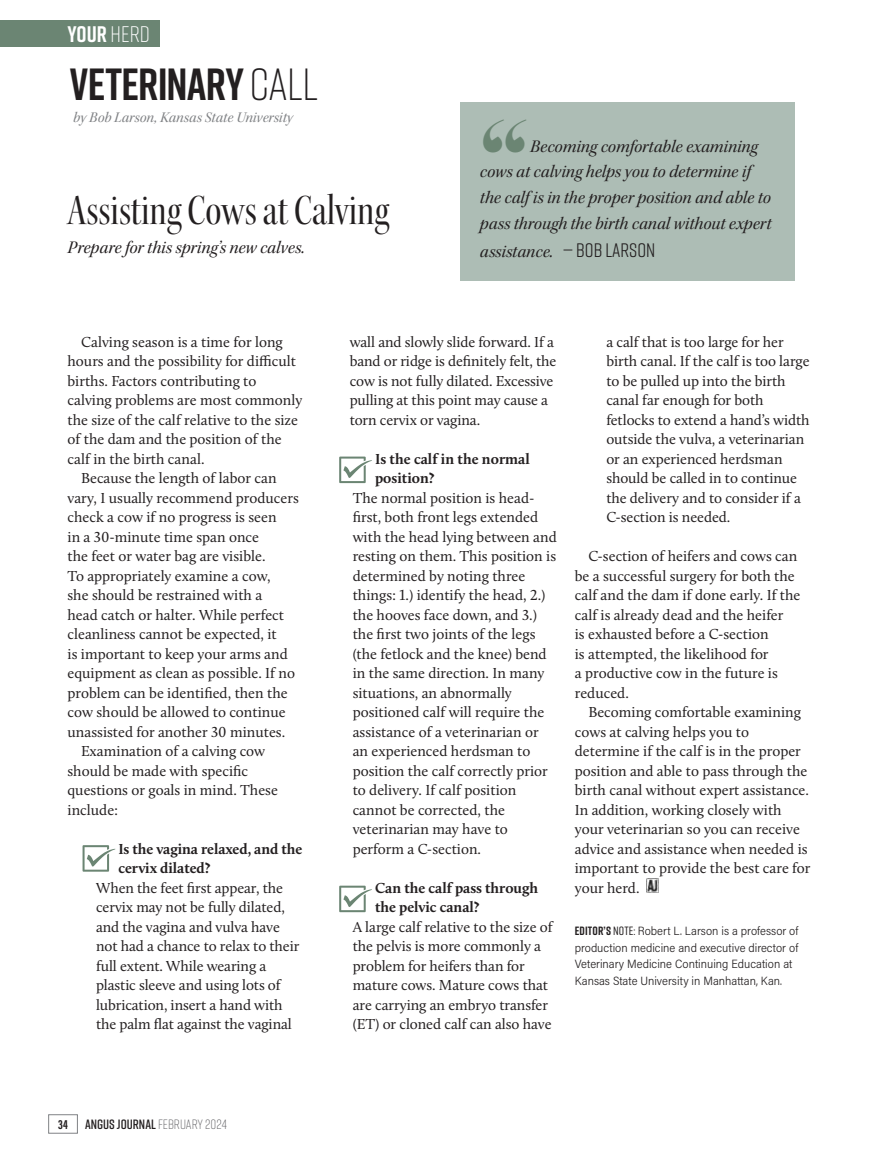
<style>
.page{position:relative;width:878px;height:1168px;background:#fff}
.page>*{position:absolute;margin:0;border:0;box-sizing:border-box;transform-origin:0 0}
.Column_Headline{font:45px "Kepler Std Cn Disp";color:#231f20}
.Column_Title{font:700 45px "Rift";letter-spacing:-.01em;color:#231f20}
.T2_Deck{font:900 45px "Abril Display";color:#6b8573}
.t1{font:700 22.5px "Rift";color:#fff}
.T2_Deck-2{font:18px/25.5px "Kepler Std It Subh";color:#231f20}
.Body_Text{font:15px/19.5px "Calluna";color:#231f20}
.Body_Text-2{font:700 15px "Calluna";letter-spacing:-.005em;color:#231f20}
.T2_Deck-3{font:15px "Kepler Std It Subh";color:#808285}
.t2{font:600 13.5px "Rift";color:#231f20}
.t3{font:700 13.5px "Acumin Pro Extra Cond";color:#231f20}
.T2_Deck-4{font:300 12px/16.5px "Acumin Pro Semi Cond";color:#231f20}
.s1{font-weight:300}
.s2{font-family:"Rift";font-size:19.5px}
.s3{font-weight:300;color:#636366}
.s4{font-family:"Rift";font-weight:700}
.s5{font-family:"Rift";font-weight:500}
</style>
<div class="page">
<svg style="left:82px;top:845px;width:33px;height:27px"></svg>
<svg style="left:339px;top:456px;width:33px;height:27px"></svg>
<svg style="left:339px;top:885px;width:33px;height:27px"></svg>
<img style="left:646px;top:878px;width:13px;height:14px">
<div style="left:460px;top:102px;width:334px;height:178px;background:#adbdb5"></div>
<div style="left:48px;top:1114px;width:30px;height:19px;border:1px solid #808285"></div>
<div style="left:0;top:20px;width:159px;height:27px;background:#6b8573"></div>
<p class="t1" style="left:68px;top:18px;width:84px">YOUR <span class="s1">HERD</span></p>
<p class="Column_Title" style="left:70px;top:52px;width:250px">VETERINARY <span class="s1">CALL</span></p>
<p class="T2_Deck-3" style="left:73px;top:109px;width:221px">by Bob Larson, Kansas State University</p>
<p class="Column_Headline" style="left:68px;top:186px;width:323px">Assisting Cows at Calving</p>
<p class="T2_Deck-2" style="left:68px;top:235px;width:239px">Prepare for this spring’s new calves.</p>
<p class="T2_Deck" style="left:480px;top:104px;width:52px">“</p>
<p class="T2_Deck-2" style="left:480px;top:134px;width:293px;text-indent:50px">Becoming comfortable examining cows at calving helps you to determine if the calf is in the proper position and able to pass through the birth canal without expert</p>
<p class="T2_Deck-2" style="left:480px;top:239px;width:177px">assistance. <span class="s2">— BOB LARSON</span></p>
<p class="Body_Text" style="left:68px;top:332px;width:236px;text-indent:14px">Calving season is a time for long hours and the possibility for difficult births. Factors contributing to calving problems are most commonly the size of the calf relative to the size of the dam and the position of the calf in the birth canal.</p>
<p class="Body_Text" style="left:68px;top:468px;width:233px;text-indent:14px">Because the length of labor can vary, I usually recommend producers check a cow if no progress is seen<br>in a 30-minute time span once<br>the feet or water bag are visible.<br>To appropriately examine a cow,<br>she should be restrained with a<br>head catch or halter. While perfect cleanliness cannot be expected, it<br>is important to keep your arms and equipment as clean as possible. If no problem can be identified, then the cow should be allowed to continue unassisted for another 30 minutes.</p>
<p class="Body_Text" style="left:68px;top:741px;width:212px;text-indent:14px">Examination of a calving cow should be made with specific questions or goals in mind. These include:</p>
<p class="Body_Text-2" style="left:118px;top:839px;width:186px">Is the vagina relaxed, and the</p>
<p class="Body_Text-2" style="left:118px;top:859px;width:93px">cervix dilated?</p>
<p class="Body_Text" style="left:96px;top:878px;width:188px">When the feet first appear, the</p>
<p class="Body_Text" style="left:96px;top:897px;width:190px">cervix may not be fully dilated,</p>
<p class="Body_Text" style="left:96px;top:917px;width:185px">and the vagina and vulva have</p>
<p class="Body_Text" style="left:96px;top:936px;width:205px">not had a chance to relax to their</p>
<p class="Body_Text" style="left:96px;top:956px;width:172px">full extent. While wearing a</p>
<p class="Body_Text" style="left:96px;top:975px;width:186px">plastic sleeve and using lots of</p>
<p class="Body_Text" style="left:96px;top:995px;width:188px">lubrication, insert a hand with</p>
<p class="Body_Text" style="left:96px;top:1014px;width:197px">the palm flat against the vaginal</p>
<p class="t3" style="left:58px;top:1116px;width:11px">34</p>
<p class="t2" style="left:85px;top:1115px;width:143px">ANGUS JOURNAL <span class="s3">FEBRUARY 2024</span></p>
<p class="Body_Text" style="left:350px;top:332px;width:208px">wall and slowly slide forward. If a band or ridge is definitely felt, the cow is not fully dilated. Excessive pulling at this point may cause a torn cervix or vagina.</p>
<p class="Body_Text-2" style="left:375px;top:449px;width:156px">Is the calf in the normal</p>
<p class="Body_Text-2" style="left:375px;top:469px;width:61px">position?</p>
<p class="Body_Text" style="left:352px;top:488px;width:183px">The normal position is head-</p>
<p class="Body_Text" style="left:352px;top:507px;width:187px">first, both front legs extended</p>
<p class="Body_Text" style="left:352px;top:527px;width:206px">with the head lying between and</p>
<p class="Body_Text" style="left:352px;top:546px;width:205px">resting on them. This position is</p>
<p class="Body_Text" style="left:352px;top:566px;width:174px">determined by noting three</p>
<p class="Body_Text" style="left:352px;top:585px;width:194px">things: 1.) identify the head, 2.)</p>
<p class="Body_Text" style="left:352px;top:605px;width:186px">the hooves face down, and 3.)</p>
<p class="Body_Text" style="left:352px;top:624px;width:184px">the first two joints of the legs</p>
<p class="Body_Text" style="left:352px;top:644px;width:195px">(the fetlock and the knee) bend</p>
<p class="Body_Text" style="left:352px;top:663px;width:193px">in the same direction. In many</p>
<p class="Body_Text" style="left:352px;top:683px;width:161px">situations, an abnormally</p>
<p class="Body_Text" style="left:352px;top:702px;width:193px">positioned calf will require the</p>
<p class="Body_Text" style="left:352px;top:722px;width:187px">assistance of a veterinarian or</p>
<p class="Body_Text" style="left:352px;top:741px;width:179px">an experienced herdsman to</p>
<p class="Body_Text" style="left:352px;top:761px;width:196px">position the calf correctly prior</p>
<p class="Body_Text" style="left:352px;top:780px;width:165px">to delivery. If calf position</p>
<p class="Body_Text" style="left:352px;top:800px;width:154px">cannot be corrected, the</p>
<p class="Body_Text" style="left:352px;top:819px;width:157px">veterinarian may have to</p>
<p class="Body_Text" style="left:352px;top:839px;width:130px">perform a C-section.</p>
<p class="Body_Text-2" style="left:375px;top:878px;width:165px">Can the calf pass through</p>
<p class="Body_Text-2" style="left:375px;top:898px;width:106px">the pelvic canal?</p>
<p class="Body_Text" style="left:352px;top:917px;width:201px">A large calf relative to the size of</p>
<p class="Body_Text" style="left:352px;top:936px;width:190px">the pelvis is more commonly a</p>
<p class="Body_Text" style="left:352px;top:956px;width:174px">problem for heifers than for</p>
<p class="Body_Text" style="left:352px;top:975px;width:197px">mature cows. Mature cows that</p>
<p class="Body_Text" style="left:352px;top:995px;width:197px">are carrying an embryo transfer</p>
<p class="Body_Text" style="left:352px;top:1014px;width:200px">(ET) or cloned calf can also have</p>
<p class="Body_Text" style="left:606px;top:332px;width:205px">a calf that is too large for her birth canal. If the calf is too large to be pulled up into the birth canal far enough for both fetlocks to extend a hand’s width outside the vulva, a veterinarian or an experienced herdsman should be called in to continue the delivery and to consider if a<br>C-section is needed.</p>
<p class="Body_Text" style="left:574px;top:546px;width:227px;text-indent:14px">C-section of heifers and cows can be a successful surgery for both the calf and the dam if done early. If the calf is already dead and the heifer<br>is exhausted before a C-section<br>is attempted, the likelihood for<br>a productive cow in the future is reduced.</p>
<p class="Body_Text" style="left:574px;top:702px;width:237px;text-indent:14px">Becoming comfortable examining cows at calving helps you to determine if the calf is in the proper position and able to pass through the birth canal without expert assistance.<br>In addition, working closely with your veterinarian so you can receive advice and assistance when needed is important to provide the best care for your herd.</p>
<p class="T2_Deck-4" style="left:574px;top:922px;width:225px"><span class="s4">EDITOR’S</span> <span class="s5">NOTE:</span> Robert L. Larson is a professor of production medicine and executive director of Veterinary Medicine Continuing Education at Kansas State University in Manhattan, Kan.</p>
</div>
